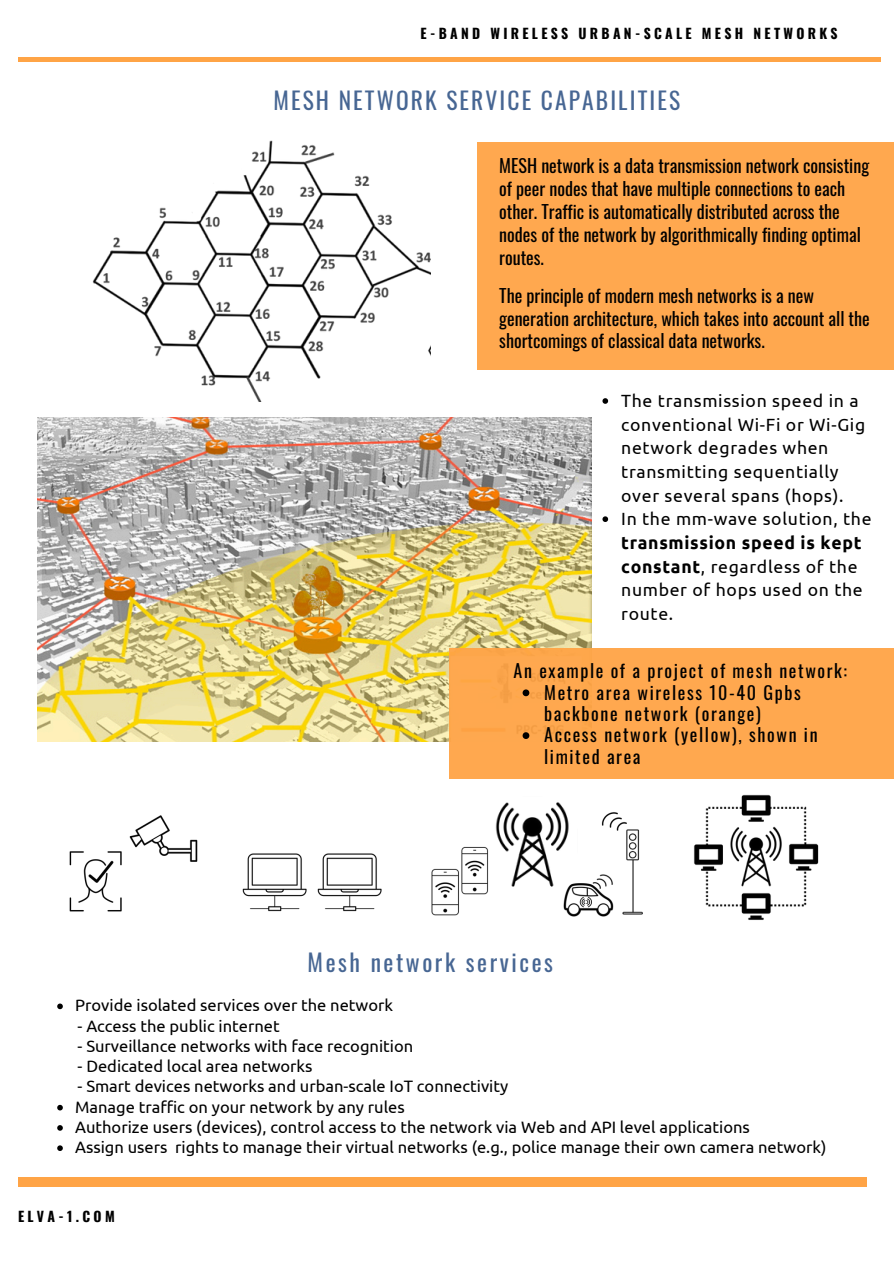
<style>
.page{position:relative;width:894px;height:1264px;background:#fff}
.page>*{position:absolute;margin:0;border:0;box-sizing:border-box;transform-origin:0 0}
.t1{font:23.55px "Oswald";letter-spacing:.09em;color:#476693}
.t2{font:23.55px "Oswald";letter-spacing:.11em;color:#476693}
.t3{font:18px/23px "Oswald";color:#000}
.t4{font:18px/21.3px "Oswald";letter-spacing:.09em;color:#000}
.t5{font:17.7px/23.7px "Ubuntu";letter-spacing:.04em;color:#000}
.t6{font:16.5px/20.2px "Ubuntu";color:#000}
.t7{font:700 13.8px "Oswald";letter-spacing:.24em;color:#000}
.s1{font-weight:700}
</style>
<div class="page">
<div style="left:18px;top:1177px;width:848px;height:9px;background:#ffa446"></div>
<hr style="left:18px;top:58px;width:862px;height:3px;background:#ffa446">
<div style="left:477px;top:142px;width:416px;height:227px;background:#ffa84f"></div>
<img style="left:92px;top:140px;width:338px;height:261px">
<img style="left:37px;top:418px;width:554px;height:324px">
<div style="left:449px;top:648px;width:444px;height:130px;background:#ffa84f"></div>
<svg style="left:522px;top:689px;width:7px;height:7px"></svg>
<svg style="left:522px;top:732px;width:7px;height:7px"></svg>
<img style="left:69px;top:851px;width:53px;height:61px">
<img style="left:129px;top:815px;width:69px;height:47px">
<img style="left:242px;top:853px;width:65px;height:58px">
<img style="left:461px;top:846px;width:27px;height:49px">
<img style="left:694px;top:794px;width:125px;height:126px">
<img style="left:488px;top:802px;width:81px;height:89px">
<img style="left:431px;top:868px;width:28px;height:48px">
<img style="left:622px;top:829px;width:20px;height:85px">
<img style="left:317px;top:853px;width:65px;height:58px">
<img style="left:554px;top:868px;width:60px;height:49px">
<img style="left:601px;top:812px;width:27px;height:20px">
<svg style="left:57px;top:1003px;width:6px;height:6px"></svg>
<svg style="left:57px;top:1104px;width:6px;height:6px"></svg>
<svg style="left:57px;top:1125px;width:6px;height:5px"></svg>
<svg style="left:57px;top:1145px;width:6px;height:5px"></svg>
<svg style="left:602px;top:398px;width:6px;height:6px"></svg>
<svg style="left:602px;top:516px;width:6px;height:6px"></svg>
<h1 class="t7" style="left:420px;top:22px;width:418px">E-BAND WIRELESS URBAN-SCALE MESH NETWORKS</h1>
<p class="t1" style="left:273px;top:82px;width:408px">MESH NETWORK SERVICE CAPABILITIES</p>
<p class="t3" style="left:499px;top:153px;width:371px">MESH network is a data transmission network consisting of peer nodes that have multiple connections to each other. Traffic is automatically distributed across the nodes of the network by algorithmically finding optimal routes.</p>
<h3 class="t3" style="left:499px;top:283px;width:372px">The principle of modern mesh networks is a new generation architecture, which takes into account all the shortcomings of classical data networks.</h3>
<h3 class="t5" style="left:621px;top:389px;width:245px">The transmission speed in a conventional Wi-Fi or Wi-Gig network degrades when transmitting sequentially over several spans (hops).</h3>
<p class="t5" style="left:621px;top:507px;width:252px">In the mm-wave solution, the <span class="s1">transmission speed is kept constant</span>, regardless of the number of hops used on the route.</p>
<p class="t4" style="left:513px;top:659px;width:335px">An example of a project of mesh network:</p>
<p class="t4" style="left:544px;top:680px;width:258px">Metro area wireless 10-40 Gpbs backbone network (orange)</p>
<p class="t4" style="left:544px;top:723px;width:275px">Access network (yellow), shown in limited area</p>
<p class="t2" style="left:307px;top:943px;width:247px">Mesh network services</p>
<p class="t6" style="left:75px;top:995px;width:319px">Provide isolated services over the network</p>
<p class="t6" style="left:78px;top:1015px;width:204px">- Access the public internet</p>
<p class="t6" style="left:78px;top:1035px;width:337px">- Surveillance networks with face recognition</p>
<p class="t6" style="left:78px;top:1055px;width:236px">- Dedicated local area networks</p>
<p class="t6" style="left:75px;top:1076px;width:676px">- Smart devices networks and urban-scale IoT connectivity<br>Manage traffic on your network by any rules<br>Authorize users (devices), control access to the network via Web and API level applications Assign users</p>
<h2 class="t6" style="left:175px;top:1136px;width:652px">rights to manage their virtual networks (e.g., police manage their own camera network)</h2>
<p class="t7" style="left:18px;top:1205px;width:98px">ELVA-1.COM</p>
</div>
